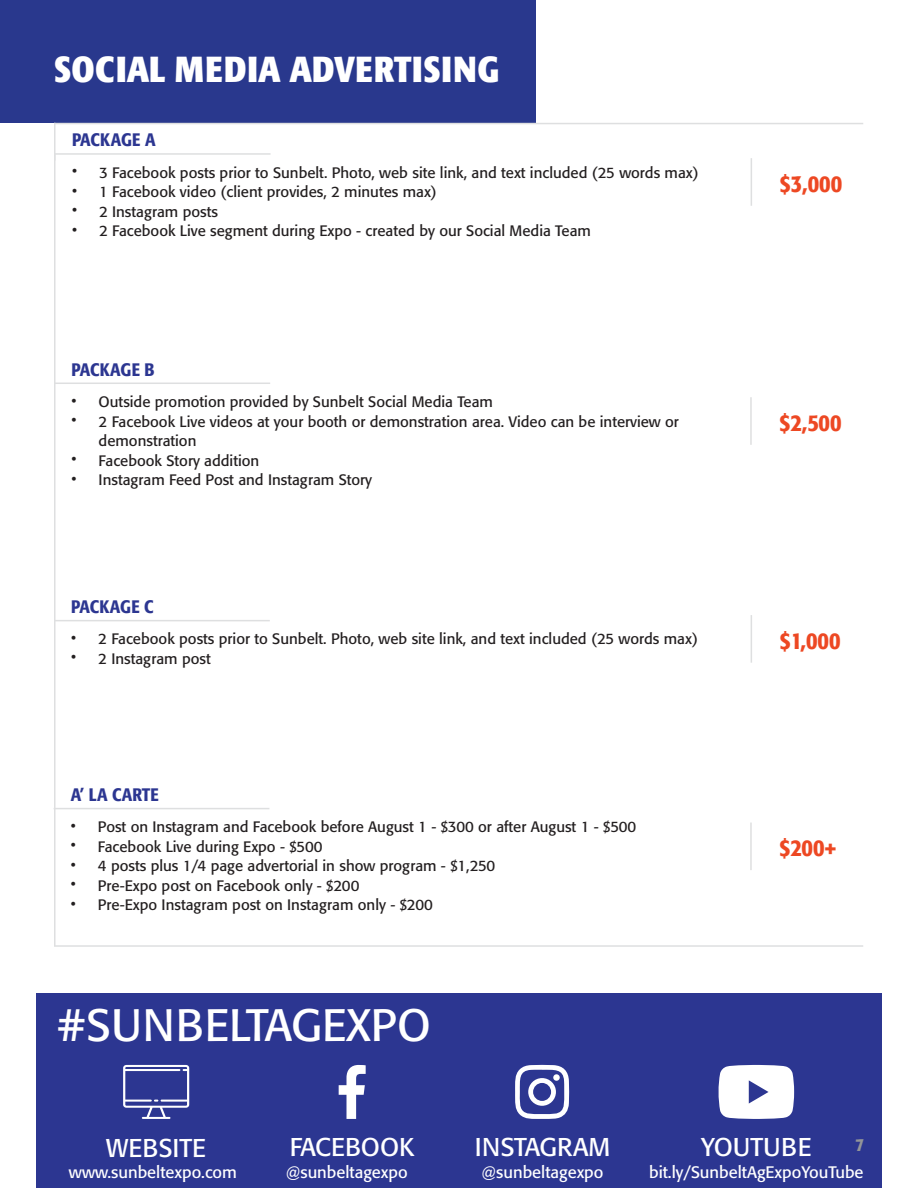
<style>
.page{position:relative;width:918px;height:1188px;background:#fff}
.page>*{position:absolute;margin:0;border:0;box-sizing:border-box;transform-origin:0 0}
.t1{font:45px "Formata";color:#fff}
.t2{font:700 condensed 36px "Formata";letter-spacing:.01em;color:#fff}
.t3{font:25.5px "Formata";color:#fff}
.t4{font:500 condensed 24px "Formata";color:#ed4823}
.t5{font:500 condensed 18px "Formata";color:#2c3691}
.t6{font:500 condensed 18px "Formata";color:#939598}
.t7{font:16.5px "Formata";color:#fff}
.t8{font:15px/19.5px "Formata";color:#231f20}
</style>
<div class="page">
<div style="left:36px;top:993px;width:846px;height:195px;background:#2c3691"></div>
<div style="left:0;top:0;width:535px;height:122px;background:#29388d"></div>
<hr style="left:54px;top:154px;width:2px;height:792px;background:#dedfe0">
<hr style="left:54px;top:123px;width:809px;height:1px;background:#dedfe0">
<hr style="left:55px;top:153px;width:216px;height:2px;background:#dedfe0">
<hr style="left:751px;top:158px;width:1px;height:48px;background:#dedfe0">
<hr style="left:54px;top:620px;width:216px;height:1px;background:#dedfe0">
<hr style="left:751px;top:615px;width:1px;height:48px;background:#dedfe0">
<hr style="left:54px;top:383px;width:216px;height:1px;background:#dedfe0">
<hr style="left:750px;top:397px;width:2px;height:48px;background:#dedfe0">
<hr style="left:54px;top:808px;width:215px;height:1px;background:#dedfe0">
<hr style="left:750px;top:823px;width:2px;height:47px;background:#dedfe0">
<hr style="left:54px;top:945px;width:809px;height:2px;background:#dedfe0">
<svg style="left:339px;top:1065px;width:27px;height:54px"></svg>
<svg style="left:515px;top:1065px;width:54px;height:54px"></svg>
<svg style="left:553px;top:1074px;width:7px;height:7px"></svg>
<svg style="left:718px;top:1065px;width:76px;height:54px;background:#e5e6f1"></svg>
<svg style="left:123px;top:1065px;width:66px;height:54px"></svg>
<hr style="left:54px;top:123px;width:2px;height:38px;background:#dedfe0">
<p class="t2" style="left:54px;top:46px;width:447px">SOCIAL MEDIA ADVERTISING</p>
<p class="t5" style="left:72px;top:129px;width:85px">PACKAGE A</p>
<p class="t8" style="left:72px;top:163px;width:628px">• 3 Facebook posts prior to Sunbelt. Photo, web site link, and text included (25 words max)</p>
<p class="t8" style="left:72px;top:182px;width:366px">• 1 Facebook video (client provides, 2 minutes max)</p>
<p class="t8" style="left:72px;top:202px;width:148px">• 2 Instagram posts</p>
<p class="t8" style="left:72px;top:221px;width:520px">• 2 Facebook Live segment during Expo - created by our Social Media Team</p>
<p class="t4" style="left:780px;top:169px;width:64px">$3,000</p>
<p class="t5" style="left:72px;top:358px;width:85px">PACKAGE B</p>
<p class="t8" style="left:72px;top:392px;width:423px">• Outside promotion provided by Sunbelt Social Media Team</p>
<p class="t8" style="left:99px;top:412px;width:582px;text-indent:-27px">• 2 Facebook Live videos at your booth or demonstration area. Video can be interview or demonstration</p>
<p class="t8" style="left:72px;top:451px;width:189px">• Facebook Story addition</p>
<p class="t8" style="left:72px;top:470px;width:302px">• Instagram Feed Post and Instagram Story</p>
<p class="t5" style="left:71px;top:596px;width:84px">PACKAGE C</p>
<p class="t8" style="left:71px;top:629px;width:628px">• 2 Facebook posts prior to Sunbelt. Photo, web site link, and text included (25 words max)</p>
<p class="t8" style="left:71px;top:649px;width:141px">• 2 Instagram post</p>
<p class="t4" style="left:779px;top:408px;width:64px">$2,500</p>
<p class="t4" style="left:780px;top:625px;width:62px">$1,000</p>
<p class="t5" style="left:71px;top:784px;width:89px">A’ LA CARTE</p>
<p class="t8" style="left:71px;top:817px;width:567px">• Post on Instagram and Facebook before August 1 - $300 or after August 1 - $500</p>
<p class="t8" style="left:71px;top:837px;width:253px">• Facebook Live during Expo - $500</p>
<p class="t8" style="left:71px;top:856px;width:426px">• 4 posts plus 1/4 page advertorial in show program - $1,250</p>
<p class="t8" style="left:71px;top:876px;width:290px">• Pre-Expo post on Facebook only - $200</p>
<p class="t8" style="left:71px;top:895px;width:363px">• Pre-Expo Instagram post on Instagram only - $200</p>
<p class="t1" style="left:57px;top:998px;width:376px">#SUNBELTAGEXPO</p>
<p class="t3" style="left:106px;top:1133px;width:101px">WEBSITE</p>
<p class="t3" style="left:290px;top:1131px;width:126px">FACEBOOK</p>
<p class="t3" style="left:475px;top:1131px;width:137px">INSTAGRAM</p>
<p class="t4" style="left:779px;top:833px;width:59px">$200+</p>
<p class="t3" style="left:701px;top:1131px;width:112px">YOUTUBE</p>
<p class="t6" style="left:855px;top:1134px;width:10px">7</p>
<p class="t7" style="left:69px;top:1162px;width:170px">www.sunbeltexpo.com</p>
<p class="t7" style="left:286px;top:1162px;width:124px">@sunbeltagexpo</p>
<p class="t7" style="left:481px;top:1162px;width:124px">@sunbeltagexpo</p>
<p class="t7" style="left:649px;top:1162px;width:216px">bit.ly/SunbeltAgExpoYouTube</p>
</div>
